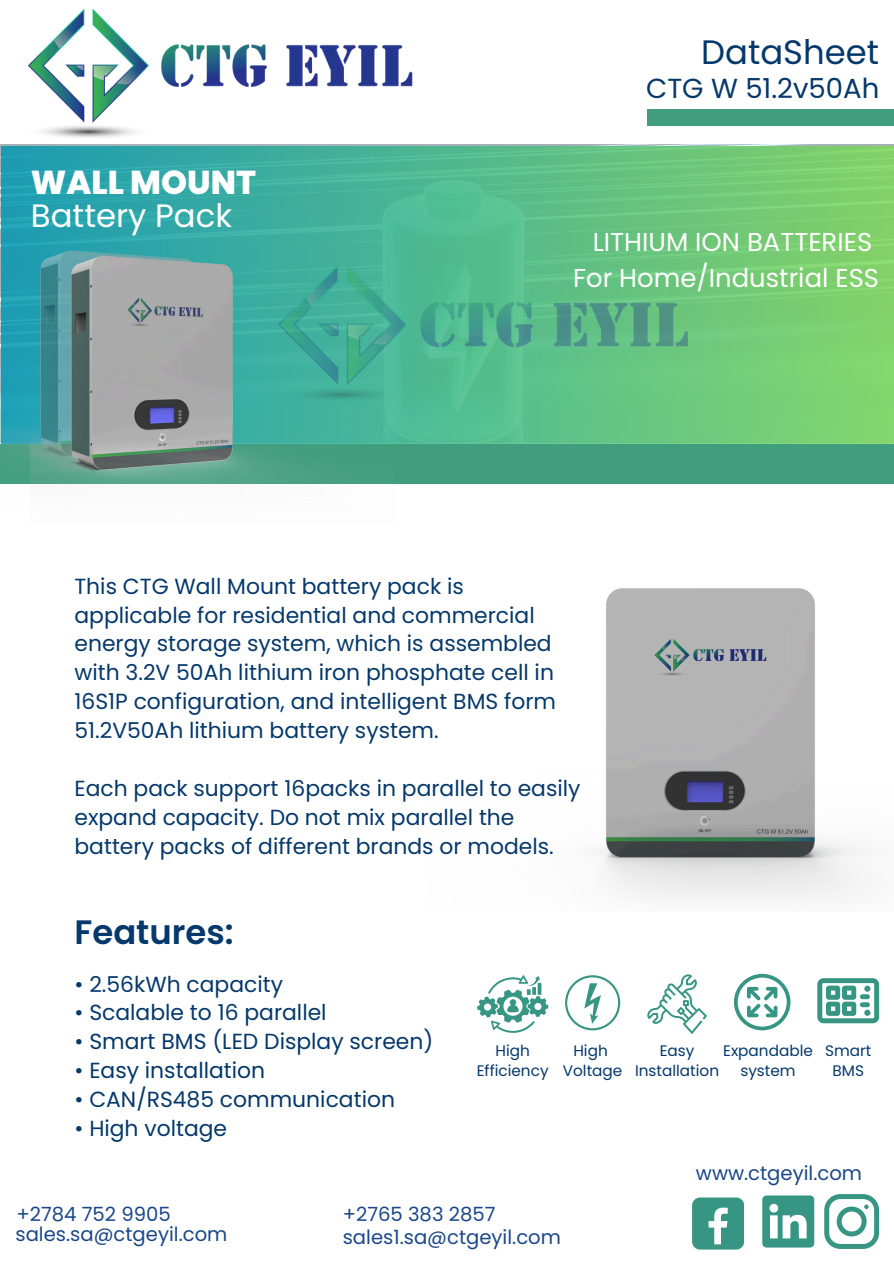
<style>
.page{position:relative;width:894px;height:1264px;background:#fff}
.page>*{position:absolute;margin:0;border:0;box-sizing:border-box;transform-origin:0 0}
.t1{font:33.9px "Poppins";color:#05386b}
.t2{font:600 33.9px "Poppins";color:#05386b}
.t3{font:800 33.15px "Poppins";color:#fff}
.t4{font:32.4px "Poppins";color:#fff}
.t5{font:27.6px "Poppins";color:#05386b}
.t6{font:25.8px/36px "Poppins";color:#fff;text-align:center}
.t7{font:21.9px/28.8px "Poppins";color:#05386b}
.t8{font:19.65px "Poppins";color:#1a4789}
.t9{font:15.3px/20.7px "Poppins";color:#05386b;text-align:center}
</style>
<div class="page">
<div style="left:1px;top:147px;width:892px;height:300px;background:linear-gradient(to right,#1f9fb7,#84d56b)"></div>
<svg style="left:872px;top:125px;width:21px;height:91px"></svg>
<img style="left:0;top:8px;width:446px;height:158px">
<img style="left:394px;top:238px;width:330px;height:175px">
<svg style="left:477px;top:975px;width:71px;height:57px"></svg>
<svg style="left:565px;top:975px;width:55px;height:55px"></svg>
<svg style="left:647px;top:974px;width:59px;height:59px"></svg>
<svg style="left:734px;top:973px;width:56px;height:57px"></svg>
<svg style="left:817px;top:978px;width:61px;height:45px"></svg>
<div style="left:0;top:444px;width:893px;height:40px;background:#409e7e"></div>
<div style="left:647px;top:109px;width:246px;height:16px;background:#409e7e"></div>
<svg style="left:762px;top:1195px;width:51px;height:52px"></svg>
<div style="left:692px;top:1197px;width:51px;height:52px;background:#379683;border-radius:8px"></div>
<svg style="left:708px;top:1207px;width:19px;height:37px"></svg>
<svg style="left:824px;top:1194px;width:54px;height:54px"></svg>
<img style="left:0;top:198px;width:351px;height:286px">
<img style="left:592px;top:588px;width:276px;height:313px">
<img style="left:31px;top:200px;width:363px;height:284px">
<p class="t1" style="left:701px;top:28px;width:179px">DataSheet</p>
<p class="t3" style="left:31px;top:159px;width:227px">WALL MOUNT</p>
<p class="t4" style="left:31px;top:193px;width:202px">Battery Pack</p>
<h3 class="t5" style="left:646px;top:69px;width:235px">CTG W 51.2v50Ah</h3>
<p class="t6" style="left:573px;top:223px;width:307px">LITHIUM ION BATTERIES<br>For Home/Industrial ESS</p>
<p class="t7" style="left:74px;top:571px;width:483px">This CTG Wall Mount battery pack is applicable for residential and commercial energy storage system, which is assembled with 3.2V 50Ah lithium iron phosphate cell in 16S1P configuration, and intelligent BMS form 51.2V50Ah lithium battery system.</p>
<h2 class="t7" style="left:74px;top:773px;width:507px">Each pack support 16packs in parallel to easily expand capacity. Do not mix parallel the battery packs of different brands or models.</h2>
<p class="t2" style="left:74px;top:908px;width:161px">Features:</p>
<p class="t7" style="left:74px;top:969px;width:210px">• 2.56kWh capacity</p>
<p class="t7" style="left:74px;top:998px;width:253px">• Scalable to 16 parallel</p>
<p class="t7" style="left:74px;top:1027px;width:360px">• Smart BMS (LED Display screen)</p>
<p class="t7" style="left:74px;top:1056px;width:192px">• Easy installation</p>
<p class="t7" style="left:74px;top:1084px;width:322px">• CAN/RS485 communication</p>
<p class="t7" style="left:74px;top:1113px;width:154px">• High voltage</p>
<h5 class="t9" style="left:476px;top:1039px;width:73px">High<br>Efficiency</h5>
<p class="t9" style="left:573px;top:1039px;width:36px">High</p>
<h5 class="t9" style="left:562px;top:1060px;width:61px">Voltage</h5>
<p class="t8" style="left:342px;top:1200px;width:154px">+2765 383 2857</p>
<p class="t8" style="left:17px;top:1200px;width:155px">+2784 752 9905</p>
<h1 class="t8" style="left:15px;top:1220px;width:213px">sales.sa@ctgeyil.com</h1>
<h4 class="t8" style="left:342px;top:1223px;width:220px">sales1.sa@ctgeyil.com</h4>
<p class="t9" style="left:723px;top:1039px;width:91px">Expandable system</p>
<p class="t9" style="left:634px;top:1039px;width:86px">Easy<br>Installation</p>
<p class="t9" style="left:825px;top:1039px;width:48px">Smart<br>BMS</p>
<h4 class="t8" style="left:695px;top:1159px;width:168px">www.ctgeyil.com</h4>
</div>
